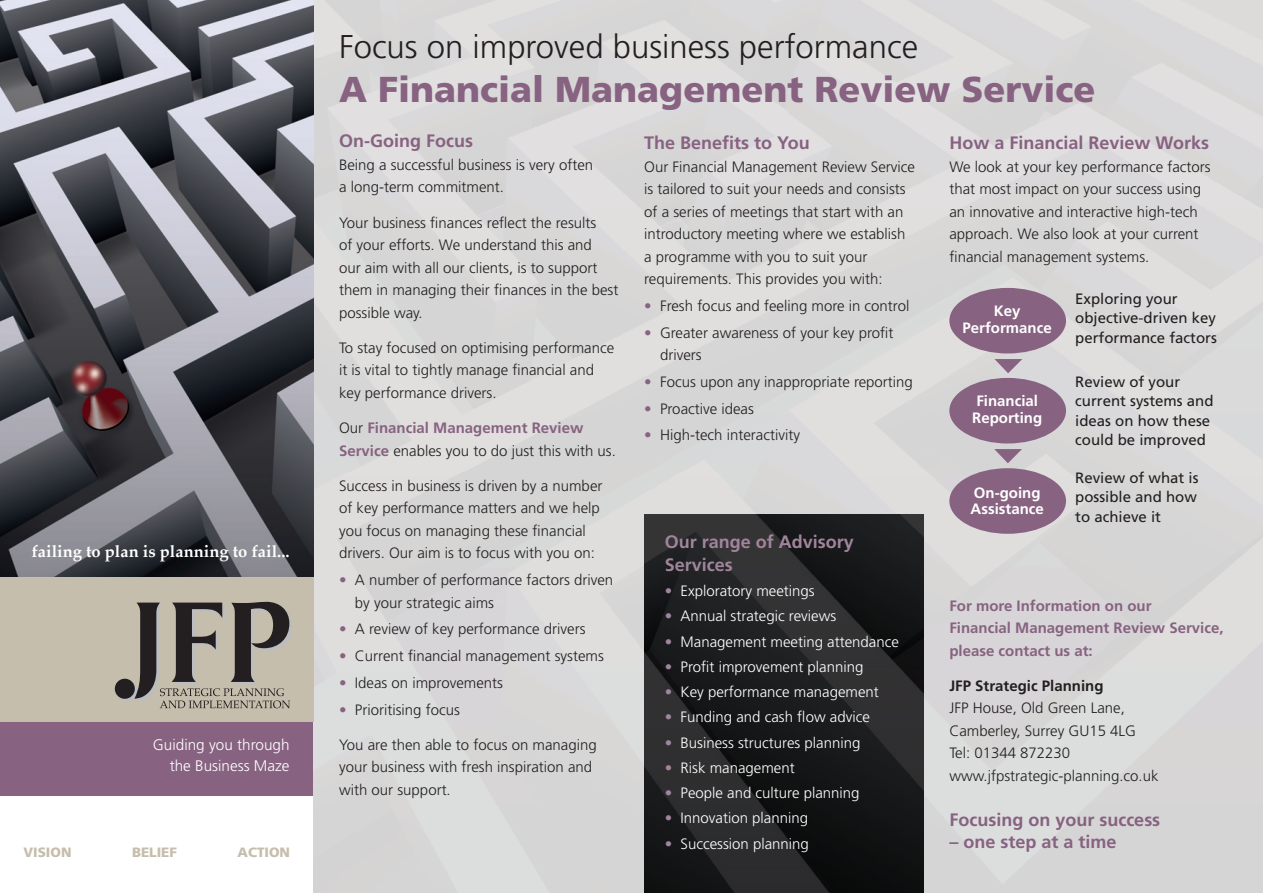
<style>
.page{position:relative;width:1263px;height:893px;background:#fff}
.page>*{position:absolute;margin:0;border:0;box-sizing:border-box;transform-origin:0 0}
.t1{font:900 36px "Frutiger";color:#876281}
.t2{font:300 32.85px "Frutiger";color:#231f20}
.t3{font:700 18px "Frutiger";color:#876281}
.t4{font:700 18px/22.5px "Frutiger";color:#a1859d}
.t5{font:700 16.5px "Palatino";color:#fff}
.t6{font:300 15.3px/21px "Frutiger";color:#fff;text-align:right}
.t7{font:300 15px/22.5px "Frutiger";color:#231f20}
.t8{font:300 15px "Frutiger";color:#fff}
.t9{font:15px/19.5px "Frutiger";color:#231f20}
.t10{font:700 15px/22.5px "Frutiger";color:#876281}
.t11{font:700 15px/16.5px "Frutiger";color:#fff}
.t12{font:700 15px "Frutiger";color:#231f20}
.t13{font:900 13.5px "Frutiger";color:#c6beac}
.s1{font-weight:700;color:#876281}
.s2{color:#876281}
.s3{color:#a1859d}
</style>
<div class="page">
<div style="left:0;top:577px;width:314px;height:218px;background:#876281"></div>
<img style="left:314px;top:0;width:949px;height:893px">
<div style="left:949px;top:288px;width:117px;height:65px;background:#876281;border-radius:50%"></div>
<div style="left:949px;top:468px;width:117px;height:66px;background:#876281;border-radius:50%"></div>
<div style="left:949px;top:378px;width:117px;height:65px;background:#876281;border-radius:50%"></div>
<svg style="left:994px;top:359px;width:28px;height:14px"></svg>
<svg style="left:994px;top:449px;width:28px;height:14px"></svg>
<div style="left:0;top:577px;width:314px;height:144px;background:#c6beac"></div>
<img style="left:0;top:0;width:314px;height:577px">
<img style="left:644px;top:514px;width:280px;height:379px">
<svg style="left:117px;top:681px;width:20px;height:20px"></svg>
<div style="left:115px;top:679px;width:20px;height:20px;background:#231f20;border-radius:50%"></div>
<svg style="left:134px;top:602px;width:158px;height:106px"></svg>
<p class="t5" style="left:32px;top:544px;width:259px">failing to plan is planning to fail...</p>
<p class="t6" style="left:153px;top:735px;width:138px">Guiding you through the Business Maze</p>
<p class="t13" style="left:23px;top:847px;width:50px">VISION</p>
<p class="t13" style="left:132px;top:847px;width:47px">BELIEF</p>
<p class="t13" style="left:238px;top:847px;width:54px">ACTION</p>
<h2 class="t2" style="left:339px;top:33px;width:580px">Focus on improved business performance</h2>
<h1 class="t1" style="left:339px;top:75px;width:758px">A Financial Management Review Service</h1>
<p class="t3" style="left:339px;top:134px;width:135px">On-Going Focus</p>
<p class="t7" style="left:339px;top:155px;width:256px">Being a successful business is very often a long-term commitment.</p>
<p class="t7" style="left:339px;top:212px;width:281px">Your business finances reflect the results<br>of your efforts. We understand this and<br>our aim with all our clients, is to support them in managing their finances in the best possible way.</p>
<p class="t7" style="left:339px;top:338px;width:277px">To stay focused on optimising performance it is vital to tightly manage financial and key performance drivers.</p>
<p class="t7" style="left:339px;top:418px;width:278px">Our <span class="s1">Financial Management Review<br>Service</span> enables you to do just this with us.</p>
<p class="t7" style="left:339px;top:476px;width:265px">Success in business is driven by a number of key performance matters and we help you focus on managing these financial drivers. Our aim is to focus with you on:</p>
<p class="t7" style="left:355px;top:570px;width:260px;text-indent:-16px"><span class="s2">•</span> A number of performance factors driven by your strategic aims</p>
<p class="t7" style="left:339px;top:619px;width:248px"><span class="s2">•</span> A review of key performance drivers</p>
<p class="t7" style="left:339px;top:646px;width:266px"><span class="s2">•</span> Current financial management systems</p>
<p class="t7" style="left:339px;top:673px;width:165px"><span class="s2">•</span> Ideas on improvements</p>
<p class="t7" style="left:339px;top:699px;width:122px"><span class="s2">•</span> Prioritising focus</p>
<p class="t7" style="left:339px;top:735px;width:259px">You are then able to focus on managing your business with fresh inspiration and with our support.</p>
<p class="t3" style="left:644px;top:135px;width:167px">The Benefits to You</p>
<p class="t7" style="left:644px;top:156px;width:272px">Our Financial Management Review Service is tailored to suit your needs and consists of a series of meetings that start with an introductory meeting where we establish a programme with you to suit your requirements. This provides you with:</p>
<p class="t7" style="left:644px;top:295px;width:267px"><span class="s2">•</span> Fresh focus and feeling more in control</p>
<p class="t7" style="left:660px;top:322px;width:235px;text-indent:-16px"><span class="s2">•</span> Greater awareness of your key profit drivers</p>
<p class="t7" style="left:644px;top:371px;width:270px"><span class="s2">•</span> Focus upon any inappropriate reporting</p>
<p class="t7" style="left:644px;top:398px;width:111px"><span class="s2">•</span> Proactive ideas</p>
<p class="t7" style="left:644px;top:425px;width:157px"><span class="s2">•</span> High-tech interactivity</p>
<p class="t4" style="left:665px;top:532px;width:190px">Our range of Advisory<br>Services</p>
<p class="t8" style="left:665px;top:585px;width:151px"><span class="s3">•</span> Exploratory meetings</p>
<p class="t8" style="left:665px;top:610px;width:173px"><span class="s3">•</span> Annual strategic reviews</p>
<p class="t8" style="left:665px;top:635px;width:236px"><span class="s3">•</span> Management meeting attendance</p>
<p class="t8" style="left:665px;top:661px;width:200px"><span class="s3">•</span> Profit improvement planning</p>
<p class="t8" style="left:665px;top:686px;width:216px"><span class="s3">•</span> Key performance management</p>
<p class="t8" style="left:665px;top:711px;width:207px"><span class="s3">•</span> Funding and cash flow advice</p>
<p class="t8" style="left:665px;top:736px;width:197px"><span class="s3">•</span> Business structures planning</p>
<p class="t8" style="left:665px;top:762px;width:131px"><span class="s3">•</span> Risk management</p>
<p class="t8" style="left:665px;top:787px;width:196px"><span class="s3">•</span> People and culture planning</p>
<p class="t8" style="left:665px;top:812px;width:145px"><span class="s3">•</span> Innovation planning</p>
<p class="t8" style="left:665px;top:837px;width:146px"><span class="s3">•</span> Succession planning</p>
<p class="t3" style="left:949px;top:135px;width:261px">How a Financial Review Works</p>
<p class="t7" style="left:949px;top:156px;width:263px">We look at your key performance factors that most impact on your success using an innovative and interactive high-tech approach. We also look at your current financial management systems.</p>
<p class="t11" style="left:962px;top:304px;width:91px;text-align:center">Key<br>Performance</p>
<p class="t11" style="left:972px;top:394px;width:71px">Financial<br>Reporting</p>
<p class="t11" style="left:970px;top:485px;width:75px">On-going<br>Assistance</p>
<p class="t9" style="left:1075px;top:290px;width:143px">Exploring your objective-driven key performance factors</p>
<p class="t9" style="left:1075px;top:373px;width:140px">Review of your current systems and ideas on how these could be improved</p>
<p class="t9" style="left:1075px;top:469px;width:125px;text-align:justify">Review of what is possible and how to achieve it</p>
<p class="t10" style="left:949px;top:595px;width:276px">For more Information on our<br>Financial Management Review Service, please contact us at:</p>
<p class="t12" style="left:949px;top:680px;width:156px">JFP Strategic Planning</p>
<p class="t7" style="left:949px;top:698px;width:211px">JFP House, Old Green Lane,<br>Camberley, Surrey GU15 4LG<br>Tel: 01344 872230 www.jfpstrategic-planning.co.uk</p>
<p class="t3" style="left:949px;top:812px;width:212px">Focusing on your success</p>
<p class="t3" style="left:949px;top:835px;width:169px">– one step at a time</p>
</div>
